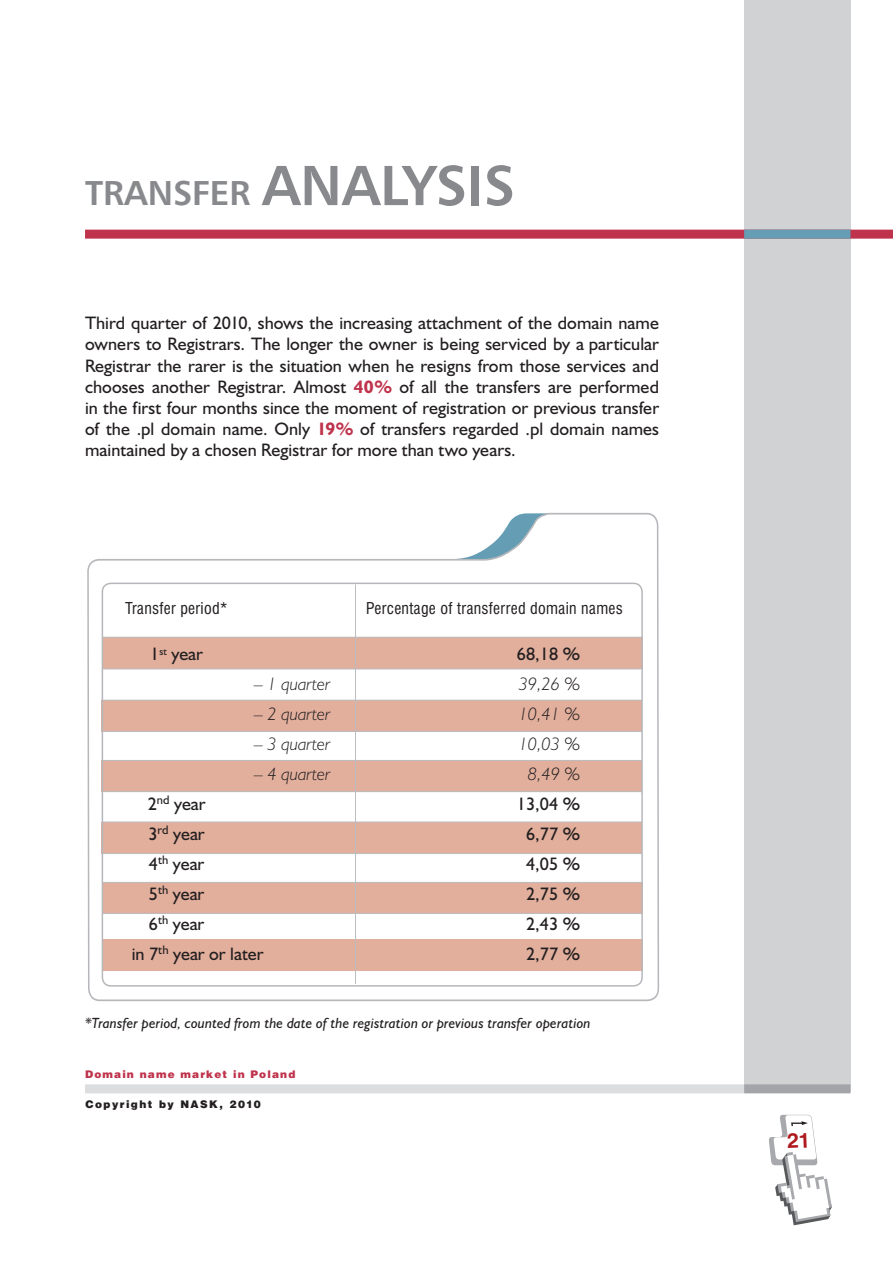
<style>
.page{position:relative;width:893px;height:1263px;background:#fff}
.page>*{position:absolute;margin:0;border:0;box-sizing:border-box;transform-origin:0 0}
.t1{font:700 33px "Humnst 777 PL";color:#87898c}
.t2{font:16.5px/21.1px "Humanst 521 PL";color:#231f20;text-align:justify}
.t3{font:italic 16.5px "Humanst 521 Lt PL";color:#231f20}
.t4{font:15px "Swis 721 Cn PL";letter-spacing:.02em;color:#231f20}
.t5{font:italic 13.5px "Humanst 521 PL";letter-spacing:.005em;color:#231f20}
.t6{font:900 10.5px "Switzerland";letter-spacing:.11em;color:#bf334c}
.t7{font:900 10.5px "Switzerland";letter-spacing:.14em;color:#231f20}
.s1{font-size:54px}
.s2{font-weight:700;color:#bf334c}
</style>
<div class="page">
<div style="left:744px;top:0;width:106px;height:1092px;background:#d1d2d4"></div>
<div style="left:85px;top:230px;width:808px;height:9px;background:#bf334c"></div>
<div style="left:744px;top:230px;width:106px;height:9px;background:#649db4"></div>
<div style="left:85px;top:1084px;width:659px;height:9px;background:#dcdddf"></div>
<div style="left:744px;top:1084px;width:106px;height:9px;background:#a4a5a9"></div>
<svg style="left:86px;top:229px;width:574px;height:865px"></svg>
<div style="left:102px;top:637px;width:540px;height:32px;background:#e2af9d"></div>
<div style="left:102px;top:700px;width:540px;height:32px;background:#e2af9d"></div>
<div style="left:102px;top:760px;width:540px;height:32px;background:#e2af9d"></div>
<div style="left:102px;top:822px;width:540px;height:32px;background:#e2af9d"></div>
<div style="left:102px;top:882px;width:540px;height:32px;background:#e2af9d"></div>
<div style="left:102px;top:939px;width:540px;height:32px;background:#e2af9d"></div>
<hr style="left:103px;top:637px;width:539px;height:1px;background:#bcbdc0">
<hr style="left:103px;top:669px;width:539px;height:1px;background:#bcbdc0">
<hr style="left:103px;top:700px;width:539px;height:1px;background:#bcbdc0">
<hr style="left:103px;top:731px;width:539px;height:1px;background:#bcbdc0">
<hr style="left:103px;top:760px;width:539px;height:1px;background:#bcbdc0">
<hr style="left:103px;top:791px;width:539px;height:1px;background:#bcbdc0">
<hr style="left:103px;top:822px;width:539px;height:1px;background:#bcbdc0">
<hr style="left:103px;top:853px;width:539px;height:1px;background:#bcbdc0">
<hr style="left:103px;top:882px;width:539px;height:1px;background:#bcbdc0">
<hr style="left:103px;top:913px;width:539px;height:1px;background:#bcbdc0">
<hr style="left:355px;top:584px;width:1px;height:400px;background:#bcbdc0">
<div style="left:102px;top:583px;width:541px;height:403px;border:2px solid #b6b7bb;border-radius:9px"></div>
<svg style="left:769px;top:1115px;width:63px;height:110px"></svg>
<h1 class="t1" style="left:85px;top:171px;width:432px">TRANSFER <span class="s1">ANALYSIS</span></h1>
<p class="t2" style="left:85px;top:312px;width:576px">Third quarter of 2010, shows the increasing attachment of the domain name owners to Registrars. The longer the owner is being serviced by a particular Registrar the rarer is the situation when he resigns from those services and chooses another Registrar. Almost <span class="s2">40%</span> of all the transfers are performed in the first four months since the moment of registration or previous transfer of the .pl domain name. Only <span class="s2">19%</span> of transfers regarded .pl domain names maintained by a chosen Registrar for more than two years.</p>
<p class="t4" style="left:125px;top:598px;width:104px">Transfer period*</p>
<p class="t4" style="left:366px;top:598px;width:258px">Percentage of transferred domain names</p>
<p class="t2" style="left:150px;top:643px;width:54px">1<sup>st</sup> year</p>
<p class="t2" style="left:517px;top:643px;width:65px">68,18 %</p>
<p class="t3" style="left:254px;top:673px;width:78px">– 1 quarter</p>
<p class="t3" style="left:519px;top:673px;width:63px">39,26 %</p>
<p class="t3" style="left:254px;top:703px;width:78px">– 2 quarter</p>
<p class="t3" style="left:519px;top:703px;width:63px">10,41 %</p>
<p class="t3" style="left:254px;top:733px;width:78px">– 3 quarter</p>
<p class="t3" style="left:519px;top:733px;width:63px">10,03 %</p>
<p class="t3" style="left:254px;top:763px;width:78px">– 4 quarter</p>
<p class="t3" style="left:528px;top:763px;width:54px">8,49 %</p>
<p class="t2" style="left:148px;top:793px;width:59px">2<sup>nd</sup> year</p>
<p class="t2" style="left:517px;top:793px;width:65px">13,04 %</p>
<p class="t2" style="left:148px;top:823px;width:58px">3<sup>rd</sup> year</p>
<p class="t2" style="left:526px;top:823px;width:56px">6,77 %</p>
<p class="t2" style="left:149px;top:853px;width:57px">4<sup>th</sup> year</p>
<p class="t2" style="left:526px;top:853px;width:56px">4,05 %</p>
<p class="t2" style="left:149px;top:883px;width:57px">5<sup>th</sup> year</p>
<p class="t2" style="left:526px;top:883px;width:56px">2,75 %</p>
<p class="t2" style="left:149px;top:913px;width:57px">6<sup>th</sup> year</p>
<p class="t2" style="left:526px;top:913px;width:56px">2,43 %</p>
<p class="t2" style="left:132px;top:943px;width:133px">in 7<sup>th</sup> year or later</p>
<p class="t2" style="left:526px;top:943px;width:56px">2,77 %</p>
<p class="t5" style="left:85px;top:1014px;width:507px">*Transfer period, counted from the date of the registration or previous transfer operation</p>
<p class="t6" style="left:85px;top:1068px;width:212px">Domain name market in Poland</p>
<p class="t7" style="left:85px;top:1098px;width:177px">Copyright by NASK, 2010</p>
</div>
